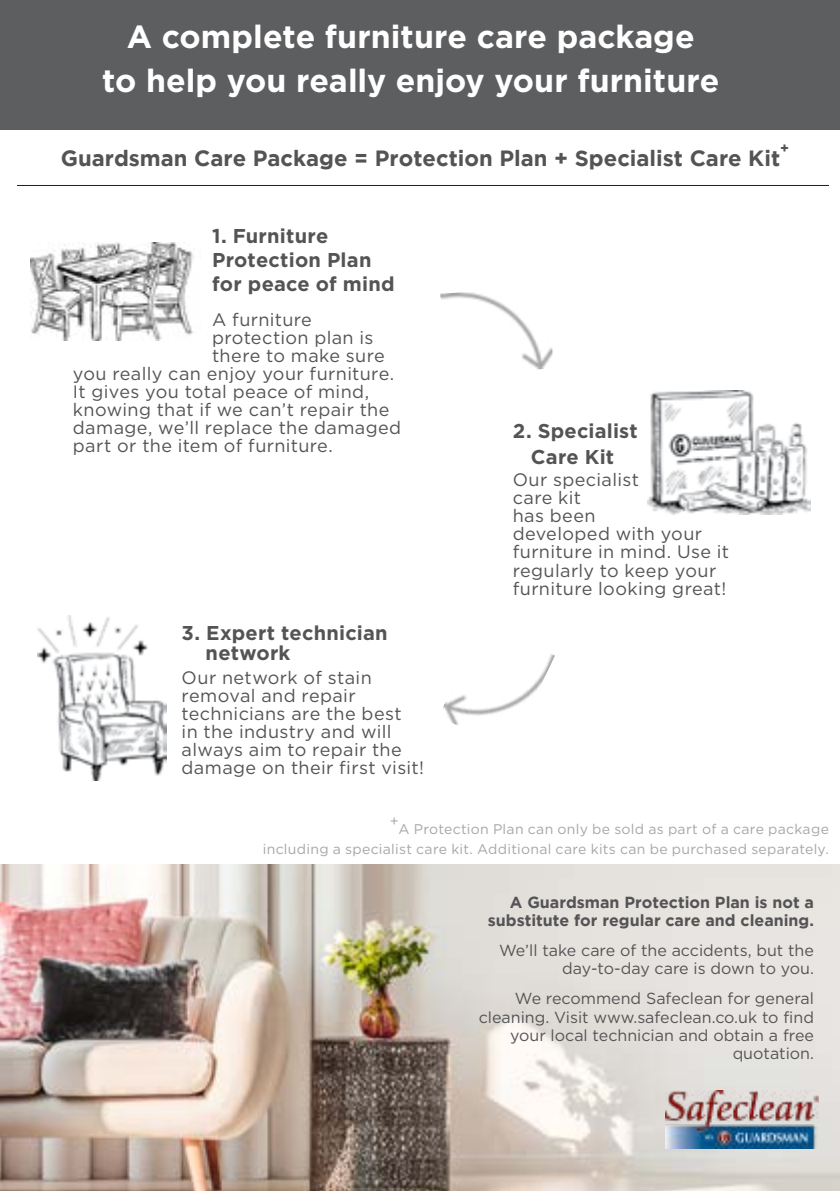
<style>
.page{position:relative;width:840px;height:1191px;background:#fff}
.page>*{position:absolute;margin:0;border:0;box-sizing:border-box;transform-origin:0 0}
.t1{font:700 32px/44px "Gotham";color:#fff;text-align:center}
.t2{font:700 22px "Gotham";color:#545456}
.t3{font:700 20px/24px "Gotham";letter-spacing:.01em;color:#545456}
.t4{font:18px/18px "Gotham";letter-spacing:.02em;color:#545456}
.t5{font:16px/18.4px "Gotham";color:#545456;text-align:right}
.t6{font:700 16px/18.4px "Gotham";color:#545456;text-align:right}
.t7{font:14.2px "Gotham";color:#a5a7aa}
.t8{font:700 14.2px "Gotham";color:#545456}
.t9{font:14px/20px "Gotham";letter-spacing:.02em;color:#a5a7aa;text-align:right}
</style>
<div class="page">
<div style="left:0;top:0;width:839px;height:129px;background:#5d5e60"></div>
<hr style="left:17px;top:185px;width:811px;height:1px;background:#002a4e">
<img style="left:440px;top:292px;width:113px;height:78px">
<img style="left:443px;top:654px;width:111px;height:72px">
<img style="left:30px;top:242px;width:164px;height:98px">
<img style="left:647px;top:390px;width:162px;height:124px">
<img style="left:38px;top:616px;width:128px;height:164px">
<img style="left:0;top:864px;width:839px;height:327px">
<img style="left:665px;top:1090px;width:153px;height:58px">
<h1 class="t1" style="left:102px;top:14px;width:618px">A complete furniture care package<br>to help you really enjoy your furniture</h1>
<p class="t8" style="left:779px;top:139px;width:10px">+</p>
<p class="t2" style="left:61px;top:145px;width:720px">Guardsman Care Package = Protection Plan + Specialist Care Kit</p>
<p class="t3" style="left:212px;top:224px;width:184px">1. Furniture<br>Protection Plan for peace of mind</p>
<p class="t4" style="left:212px;top:310px;width:101px">A furniture</p>
<p class="t4" style="left:212px;top:328px;width:163px">protection plan is</p>
<p class="t4" style="left:212px;top:346px;width:174px">there to make sure</p>
<p class="t4" style="left:73px;top:364px;width:322px">you really can enjoy your furniture.</p>
<p class="t4" style="left:73px;top:382px;width:297px">It gives you total peace of mind,</p>
<p class="t4" style="left:73px;top:400px;width:318px">knowing that if we can’t repair the</p>
<p class="t4" style="left:73px;top:418px;width:329px">damage, we’ll replace the damaged</p>
<p class="t4" style="left:73px;top:436px;width:261px">part or the item of furniture.</p>
<p class="t3" style="left:205px;top:622px;width:183px;line-height:20px;text-indent:-24px">3. Expert technician network</p>
<p class="t4" style="left:181px;top:668px;width:244px">Our network of stain removal and repair technicians are the best<br>in the industry and will always aim to repair the damage on their first visit!</p>
<p class="t3" style="left:512px;top:418px;width:127px;line-height:26px;text-align:center">2. Specialist<br>Care Kit</p>
<p class="t4" style="left:512px;top:471px;width:218px">Our specialist<br>care kit<br>has been<br>developed with your furniture in mind. Use it regularly to keep your furniture looking great!</p>
<p class="t7" style="left:390px;top:813px;width:10px">+</p>
<p class="t9" style="left:263px;top:819px;width:567px">A Protection Plan can only be sold as part of a care package<br>including a specialist care kit. Additional care kits can be purchased separately.</p>
<p class="t6" style="left:487px;top:892px;width:327px">A Guardsman Protection Plan is not a substitute for regular care and cleaning.</p>
<p class="t5" style="left:499px;top:941px;width:316px">We’ll take care of the accidents, but the day-to-day care is down to you.</p>
<p class="t5" style="left:478px;top:989px;width:336px">We recommend Safeclean for general cleaning. Visit www.safeclean.co.uk to find your local technician and obtain a free quotation.</p>
</div>
